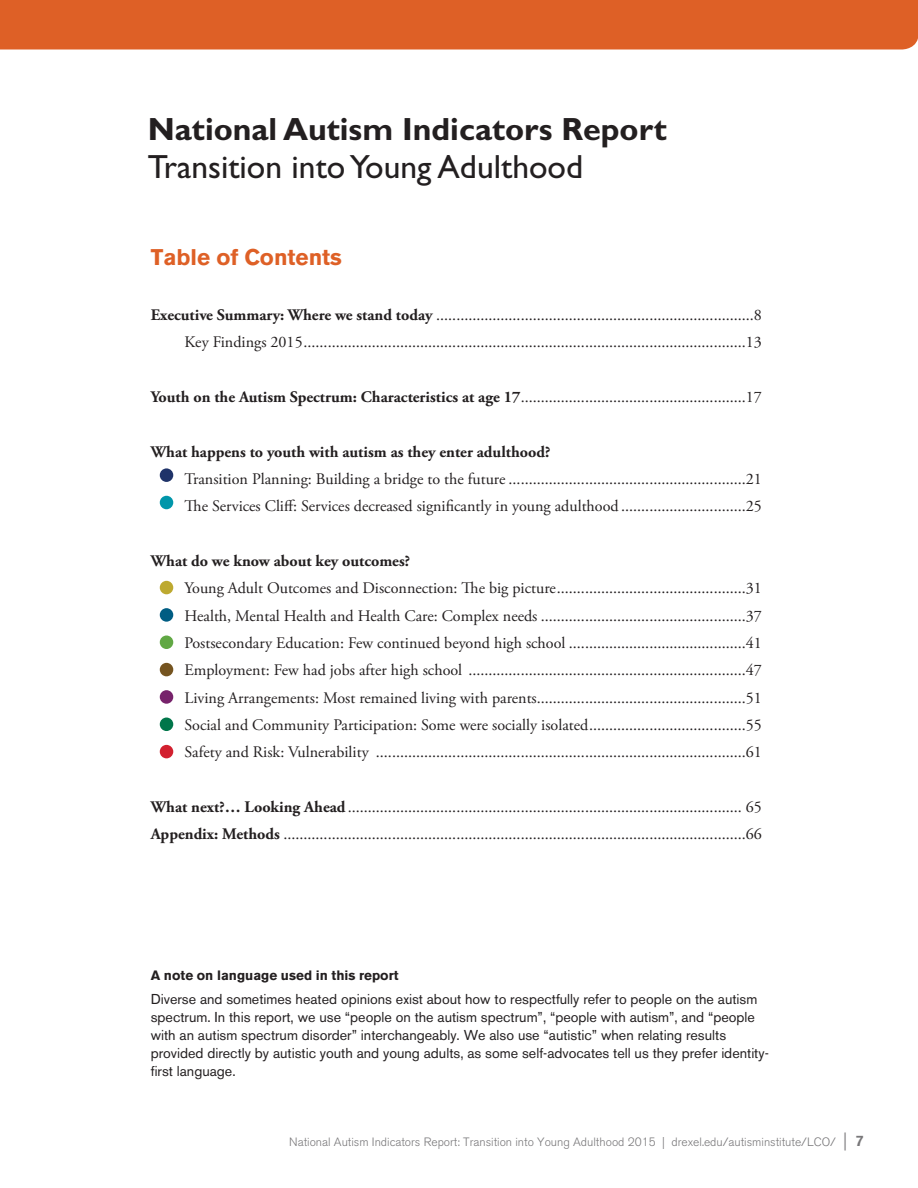
<style>
.page{position:relative;width:918px;height:1188px;background:#fff}
.page>*{position:absolute;margin:0;border:0;box-sizing:border-box;transform-origin:0 0}
.t1{font:33.6px "Gill Sans Std";color:#231f20}
.t2{font:700 32.1px "Gill Sans Std";color:#231f20}
.Sources_Header{font:700 22.5px "Akzidenz Grotesk BE";color:#de6026}
.Body{font:16.05px "Adobe Garamond Pro";color:#231f20}
.Body-2{font:700 16.05px "Adobe Garamond Pro";color:#231f20}
.Body-3{font:14.25px/18px "Akzidenz Grotesk BE";color:#231f20}
.Body-4{font:700 13.5px "Akzidenz Grotesk BE";color:#231f20}
.t3{font:300 12px "Akzidenz Grotesk BE";color:#787779}
.s1{font-weight:700}
.s2{font-size:18px}
.s3{font-weight:500;font-size:15px}
</style>
<div class="page">
<div style="left:160px;top:468px;width:13px;height:14px;background:#1f3369;border-radius:50%"></div>
<div style="left:160px;top:496px;width:13px;height:13px;background:#0096aa;border-radius:50%"></div>
<div style="left:160px;top:581px;width:13px;height:13px;background:#bda930;border-radius:50%"></div>
<div style="left:160px;top:608px;width:13px;height:14px;background:#005d83;border-radius:50%"></div>
<div style="left:160px;top:636px;width:13px;height:13px;background:#61a844;border-radius:50%"></div>
<div style="left:160px;top:663px;width:13px;height:13px;background:#755420;border-radius:50%"></div>
<div style="left:160px;top:690px;width:13px;height:14px;background:#77236b;border-radius:50%"></div>
<div style="left:160px;top:718px;width:13px;height:13px;background:#00764a;border-radius:50%"></div>
<div style="left:160px;top:745px;width:13px;height:13px;background:#d2202f;border-radius:50%"></div>
<div style="left:0;top:0;width:918px;height:49px;background:#de6026"></div>
<p class="t2" style="left:148px;top:110px;width:521px">National Autism Indicators Report</p>
<p class="t1" style="left:148px;top:147px;width:437px">Transition into Young Adulthood</p>
<p class="Sources_Header" style="left:151px;top:244px;width:193px">Table of Contents</p>
<p class="Body" style="left:151px;top:305px;width:613px"><span class="s1">Executive Summary: Where we stand today</span> ...............................................................................8</p>
<p class="Body" style="left:185px;top:333px;width:579px">Key Findings 2015..............................................................................................................13</p>
<p class="Body" style="left:151px;top:387px;width:613px"><span class="s1">Youth on the Autism Spectrum: Characteristics at age 17</span>........................................................17</p>
<p class="Body-2" style="left:151px;top:442px;width:401px">What happens to youth with autism as they enter adulthood?</p>
<p class="Body" style="left:185px;top:469px;width:579px">Transition Planning: Building a bridge to the future ...........................................................21</p>
<p class="Body" style="left:185px;top:497px;width:579px">The Services Cliff: Services decreased significantly in young adulthood ...............................25</p>
<p class="Body-2" style="left:151px;top:552px;width:261px">What do we know about key outcomes?</p>
<p class="Body" style="left:185px;top:579px;width:579px">Young Adult Outcomes and Disconnection: The big picture...............................................31</p>
<p class="Body" style="left:185px;top:606px;width:579px">Health, Mental Health and Health Care: Complex needs ...................................................37</p>
<p class="Body" style="left:185px;top:633px;width:579px">Postsecondary Education: Few continued beyond high school ............................................41</p>
<p class="Body" style="left:185px;top:661px;width:579px">Employment: Few had jobs after high school .....................................................................47</p>
<p class="Body" style="left:185px;top:688px;width:579px">Living Arrangements: Most remained living with parents....................................................51</p>
<p class="Body" style="left:185px;top:715px;width:579px">Social and Community Participation: Some were socially isolated.......................................55</p>
<p class="Body" style="left:185px;top:743px;width:579px">Safety and Risk: Vulnerability ............................................................................................61</p>
<p class="Body" style="left:151px;top:797px;width:613px"><span class="s1">What next?… Looking Ahead</span> .................................................................................................. 65</p>
<p class="Body" style="left:151px;top:825px;width:613px"><span class="s1">Appendix: Methods</span> ...................................................................................................................66</p>
<p class="Body-4" style="left:151px;top:967px;width:249px">A note on language used in this report</p>
<p class="Body-3" style="left:151px;top:990px;width:620px">Diverse and sometimes heated opinions exist about how to respectfully refer to people on the autism spectrum. In this report, we use “people on the autism spectrum”, “people with autism”, and “people with an autism spectrum disorder” interchangeably. We also use “autistic” when relating results provided directly by autistic youth and young adults, as some self-advocates tell us they prefer identity&shy;first language.</p>
<p class="t3" style="left:289px;top:1136px;width:576px">National Autism Indicators Report: Transition into Young Adulthood 2015 | drexel.edu/autisminstitute/LCO/ <span class="s2">|</span> <span class="s3">7</span></p>
</div>
